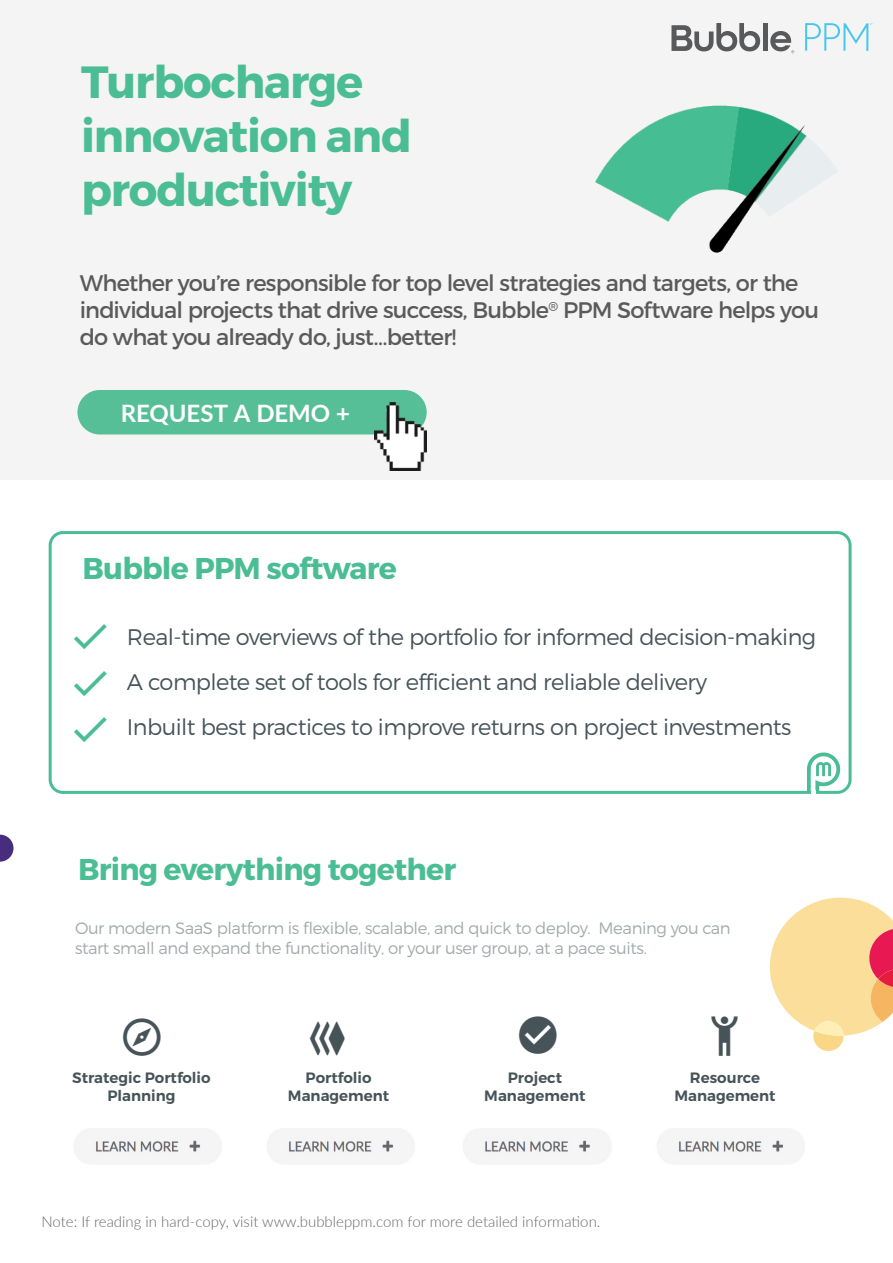
<style>
.page{position:relative;width:893px;height:1263px;background:#f4f4f4}
.page>*{position:absolute;margin:0;border:0;box-sizing:border-box;transform-origin:0 0}
.t1{font:700 45px/54px "Montserrat";letter-spacing:-.025em;color:#4bbd95}
.t2{font:700 30px "Montserrat";letter-spacing:-.025em;color:#4bbd95}
.t3{font:700 24px "Lato";color:#fff}
.t4{font:300 22.5px/45px "Montserrat";letter-spacing:-.025em;color:#465459}
.t5{font:22.5px/27px "Montserrat";letter-spacing:-.035em;color:#5a5a5a}
.t6{font:300 16.5px/19.8px "Montserrat";letter-spacing:-.025em;color:#465459}
.t7{font:600 15px/18px "Montserrat";color:#465459;text-align:center}
.t8{font:300 15px "Lato";color:#67686c}
</style>
<div class="page">
<div style="left:0;top:480px;width:893px;height:783px;background:#fff"></div>
<div style="left:77px;top:390px;width:350px;height:44px;background:#56bf98;border-radius:22px"></div>
<img style="left:374px;top:403px;width:53px;height:67px">
<svg style="left:769px;top:897px;width:124px;height:154px"></svg>
<div style="left:49px;top:531px;width:803px;height:263px;border:3px solid #4bbd95;border-radius:13px"></div>
<svg style="left:805px;top:752px;width:37px;height:42px"></svg>
<img style="left:74px;top:1129px;width:148px;height:35px">
<img style="left:267px;top:1129px;width:148px;height:35px">
<img style="left:657px;top:1129px;width:148px;height:35px">
<img style="left:463px;top:1129px;width:149px;height:35px">
<svg style="left:0;top:835px;width:14px;height:27px"></svg>
<img style="left:595px;top:106px;width:243px;height:146px">
<svg style="left:671px;top:23px;width:89px;height:28px"></svg>
<div style="left:763px;top:23px;width:5px;height:28px;background:#58595b"></div>
<svg style="left:770px;top:31px;width:24px;height:22px"></svg>
<svg style="left:805px;top:23px;width:67px;height:28px"></svg>
<h1 class="t1" style="left:81px;top:55px;width:332px">Turbocharge innovation and productivity</h1>
<p class="t5" style="left:80px;top:270px;width:741px">Whether you’re responsible for top level strategies and targets, or the individual projects that drive success, Bubble<sup>®</sup> PPM Software helps you do what you already do, just…better!</p>
<p class="t3" style="left:121px;top:395px;width:231px">REQUEST A DEMO +</p>
<h2 class="t2" style="left:82px;top:550px;width:316px">Bubble PPM software</h2>
<p class="t4" style="left:127px;top:614px;width:691px">Real-time overviews of the portfolio for informed decision-making<br>A complete set of tools for efficient and reliable delivery<br>Inbuilt best practices to improve returns on project investments</p>
<h2 class="t2" style="left:78px;top:851px;width:380px">Bring everything together</h2>
<p class="t6" style="left:75px;top:918px;width:657px">Our modern SaaS platform is flexible, scalable, and quick to deploy. Meaning you can start small and expand the functionality, or your user group, at a pace suits.</p>
<p class="t7" style="left:72px;top:1069px;width:140px">Strategic Portfolio<br>Planning</p>
<p class="t7" style="left:288px;top:1069px;width:103px">Portfolio<br>Management</p>
<p class="t7" style="left:484px;top:1069px;width:103px">Project<br>Management</p>
<p class="t7" style="left:674px;top:1069px;width:103px">Resource<br>Management</p>
<p class="t8" style="left:41px;top:1211px;width:560px">Note: If reading in hard-copy, visit www.bubbleppm.com for more detailed information.</p>
</div>
